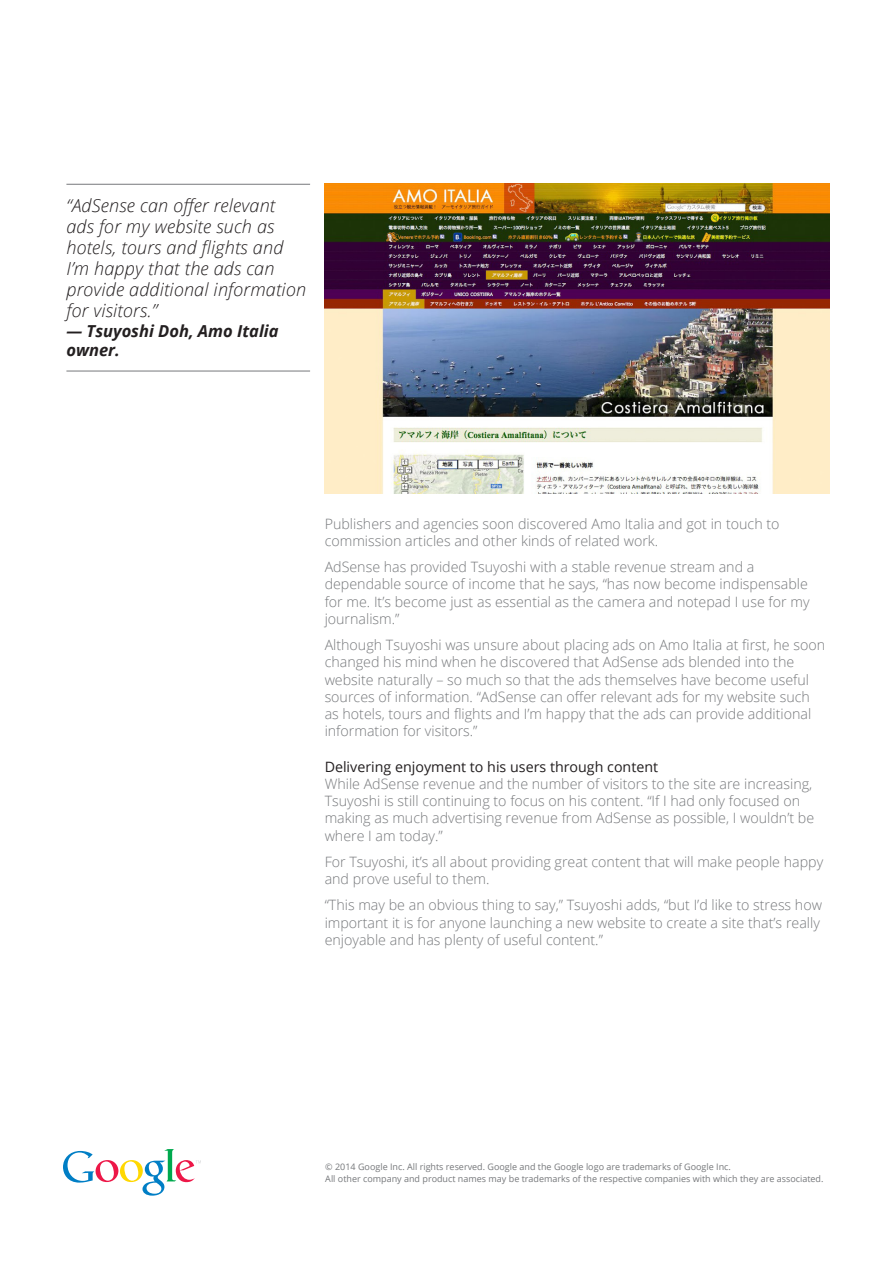
<style>
.page{position:relative;width:893px;height:1263px;background:#fff}
.page>*{position:absolute;margin:0;border:0;box-sizing:border-box;transform-origin:0 0}
.Sidebar_Quote{font:italic 300 18px/21px "Open Sans";letter-spacing:.01em;color:#231f20}
.Sidebar_Quote-2{font:italic 700 16.5px/19.5px "Open Sans";color:#231f20}
.Body_Copy_Bulletpoin{font:300 14.25px/17.2px "Open Sans";color:#76787b}
.Body_Copy_Subhead{font:14.25px "Open Sans";color:#231f20}
.t1{font:9px/12px "Open Sans";color:#76787b}
</style>
<div class="page">
<svg style="left:63px;top:1149px;width:138px;height:46px"></svg>
<hr style="left:66px;top:184px;width:244px;height:1px;background:#76787b">
<hr style="left:66px;top:371px;width:244px;height:1px;background:#76787b">
<img style="left:325px;top:184px;width:505px;height:309px">
<p class="Sidebar_Quote" style="left:66px;top:194px;width:241px">“AdSense can offer relevant ads for my website such as hotels, tours and flights and<br>I’m happy that the ads can provide additional information for visitors.”</p>
<p class="Sidebar_Quote-2" style="left:66px;top:320px;width:214px">— Tsuyoshi Doh, Amo Italia owner.</p>
<p class="Body_Copy_Bulletpoin" style="left:325px;top:514px;width:456px">Publishers and agencies soon discovered Amo Italia and got in touch to commission articles and other kinds of related work.</p>
<p class="Body_Copy_Bulletpoin" style="left:325px;top:558px;width:486px">AdSense has provided Tsuyoshi with a stable revenue stream and a dependable source of income that he says, “has now become indispensable for me. It’s become just as essential as the camera and notepad I use for my journalism.”</p>
<p class="Body_Copy_Bulletpoin" style="left:325px;top:636px;width:502px">Although Tsuyoshi was unsure about placing ads on Amo Italia at first, he soon changed his mind when he discovered that AdSense ads blended into the website naturally – so much so that the ads themselves have become useful sources of information. “AdSense can offer relevant ads for my website such as hotels, tours and flights and I’m happy that the ads can provide additional information for visitors.”</p>
<p class="Body_Copy_Subhead" style="left:325px;top:757px;width:335px">Delivering enjoyment to his users through content</p>
<p class="Body_Copy_Bulletpoin" style="left:325px;top:775px;width:491px">While AdSense revenue and the number of visitors to the site are increasing, Tsuyoshi is still continuing to focus on his content. “If I had only focused on making as much advertising revenue from AdSense as possible, I wouldn’t be where I am today.”</p>
<p class="Body_Copy_Bulletpoin" style="left:325px;top:853px;width:500px">For Tsuyoshi, it’s all about providing great content that will make people happy and prove useful to them.</p>
<p class="Body_Copy_Bulletpoin" style="left:325px;top:896px;width:499px">“This may be an obvious thing to say,” Tsuyoshi adds, “but I’d like to stress how important it is for anyone launching a new website to create a site that’s really enjoyable and has plenty of useful content.”</p>
<p class="t1" style="left:325px;top:1160px;width:500px">© 2014 Google Inc. All rights reserved. Google and the Google logo are trademarks of Google Inc.<br>All other company and product names may be trademarks of the respective companies with which they are associated.</p>
</div>
